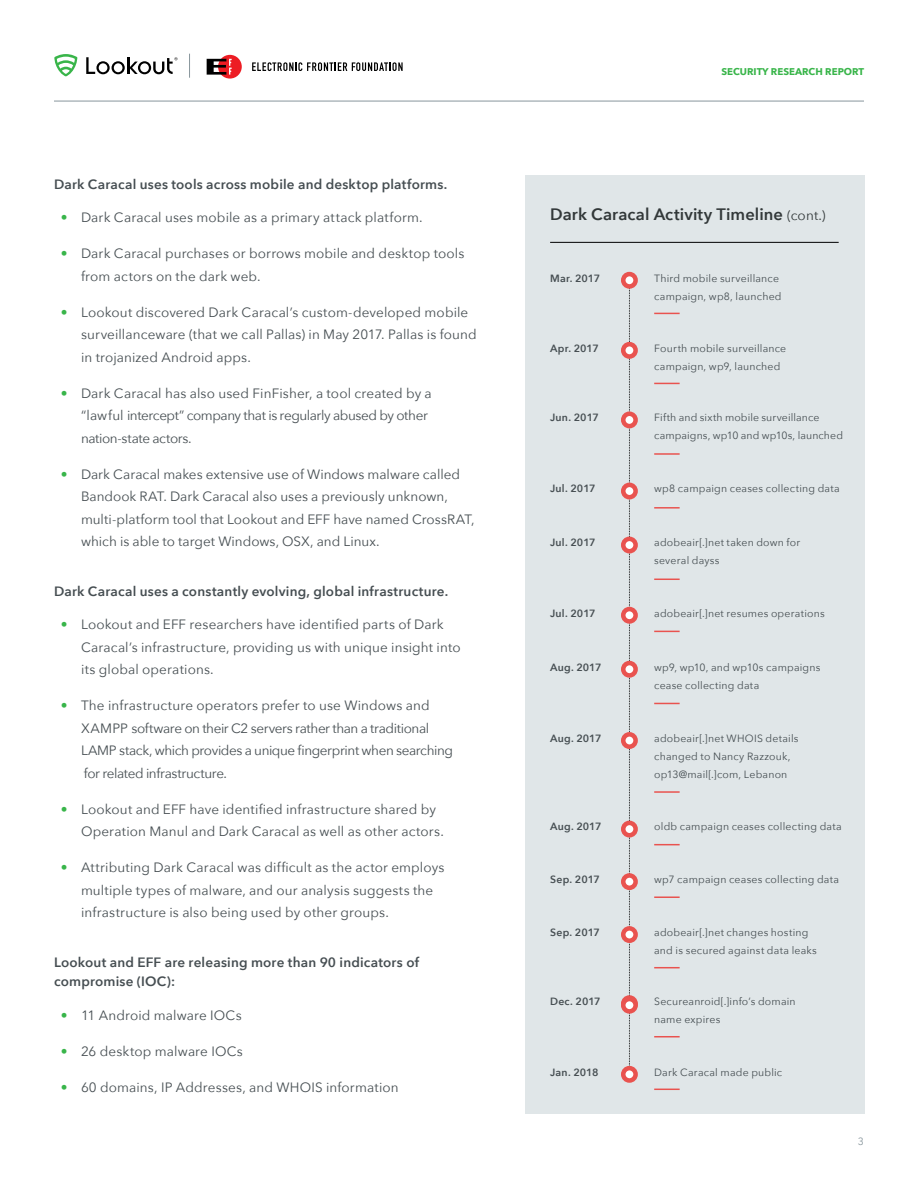
<style>
.page{position:relative;width:918px;height:1188px;background:#fff}
.page>*{position:absolute;margin:0;border:0;box-sizing:border-box;transform-origin:0 0}
.t1{font:600 16.5px "Avenir Next";letter-spacing:.005em;color:#323839}
.t2{font:13.5px/22.5px "Avenir Next";letter-spacing:.005em;color:#464e52}
.t3{font:13.5px/22.5px "Avenir Next";letter-spacing:-.025em;color:#464e52}
.t4{font:600 13.5px/19.5px "Avenir Next";letter-spacing:.015em;color:#464e52}
.t5{font:13.5px/22.5px "Avenir Next";letter-spacing:-.02em;color:#464e52}
.t6{font:10.5px/18px "Avenir Next";letter-spacing:.02em;color:#464e52}
.t7{font:600 10.5px "Avenir Next";letter-spacing:.01em;color:#464e52}
.t8{font:10.5px "Avenir Next";color:#88969c}
.t9{font:700 9.75px "Avenir Next";color:#39b54a}
.s1{color:#39b54a}
.s2{font-weight:400;font-size:13.5px}
</style>
<div class="page">
<hr style="left:54px;top:101px;width:810px;height:1px;background:#88969c">
<svg style="left:252px;top:62px;width:151px;height:9px"></svg>
<svg style="left:206px;top:54px;width:36px;height:25px"></svg>
<svg style="left:189px;top:54px;width:1px;height:24px"></svg>
<svg style="left:54px;top:54px;width:23px;height:22px"></svg>
<svg style="left:86px;top:57px;width:92px;height:17px"></svg>
<div style="left:525px;top:176px;width:339px;height:938px;background:#e0e6e8"></div>
<svg style="left:629px;top:289px;width:1px;height:777px"></svg>
<hr style="left:550px;top:242px;width:289px;height:1px;background:#000">
<svg style="left:623px;top:274px;width:13px;height:12px"></svg>
<div style="left:621px;top:272px;width:17px;height:17px;border:4px solid #e9534f;border-radius:50%"></div>
<svg style="left:623px;top:344px;width:13px;height:13px"></svg>
<div style="left:621px;top:342px;width:17px;height:17px;border:4px solid #e9534f;border-radius:50%"></div>
<div style="left:623px;top:414px;width:13px;height:12px;background:#fff;border-radius:50%"></div>
<div style="left:621px;top:412px;width:17px;height:16px;border:4px solid #e9534f;border-radius:50%"></div>
<div style="left:623px;top:485px;width:13px;height:12px;background:#fff;border-radius:50%"></div>
<div style="left:621px;top:483px;width:17px;height:16px;border:4px solid #e9534f;border-radius:50%"></div>
<div style="left:623px;top:539px;width:13px;height:12px;background:#fff;border-radius:50%"></div>
<div style="left:621px;top:537px;width:17px;height:16px;border:4px solid #e9534f;border-radius:50%"></div>
<svg style="left:623px;top:609px;width:13px;height:12px"></svg>
<div style="left:621px;top:607px;width:17px;height:17px;border:4px solid #e9534f;border-radius:50%"></div>
<svg style="left:623px;top:663px;width:13px;height:12px"></svg>
<div style="left:621px;top:661px;width:17px;height:17px;border:4px solid #e9534f;border-radius:50%"></div>
<svg style="left:623px;top:734px;width:13px;height:13px"></svg>
<div style="left:621px;top:732px;width:17px;height:17px;border:4px solid #e9534f;border-radius:50%"></div>
<svg style="left:623px;top:823px;width:13px;height:12px"></svg>
<div style="left:621px;top:821px;width:17px;height:17px;border:4px solid #e9534f;border-radius:50%"></div>
<svg style="left:623px;top:875px;width:13px;height:13px"></svg>
<div style="left:621px;top:873px;width:17px;height:17px;border:4px solid #e9534f;border-radius:50%"></div>
<div style="left:621px;top:995px;width:17px;height:17px;border:4px solid #e9534f;border-radius:50%"></div>
<svg style="left:623px;top:1068px;width:13px;height:13px"></svg>
<div style="left:621px;top:1066px;width:17px;height:17px;border:4px solid #e9534f;border-radius:50%"></div>
<svg style="left:623px;top:928px;width:13px;height:13px"></svg>
<div style="left:621px;top:926px;width:17px;height:17px;border:4px solid #e9534f;border-radius:50%"></div>
<svg style="left:623px;top:999px;width:13px;height:12px"></svg>
<div style="left:621px;top:997px;width:17px;height:17px;border:4px solid #e9534f;border-radius:50%"></div>
<svg style="left:654px;top:313px;width:26px;height:1px"></svg>
<svg style="left:654px;top:383px;width:26px;height:1px"></svg>
<hr style="left:654px;top:453px;width:26px;height:2px;background:#e9534f">
<hr style="left:654px;top:507px;width:26px;height:2px;background:#e9534f">
<svg style="left:654px;top:579px;width:26px;height:1px"></svg>
<svg style="left:654px;top:631px;width:26px;height:1px"></svg>
<svg style="left:654px;top:703px;width:26px;height:1px"></svg>
<hr style="left:654px;top:791px;width:26px;height:2px;background:#e9534f">
<svg style="left:654px;top:844px;width:26px;height:1px"></svg>
<hr style="left:654px;top:896px;width:26px;height:2px;background:#e9534f">
<svg style="left:654px;top:967px;width:26px;height:1px"></svg>
<svg style="left:654px;top:1036px;width:26px;height:1px"></svg>
<svg style="left:654px;top:1089px;width:26px;height:1px"></svg>
<p class="t4" style="left:54px;top:174px;width:395px">Dark Caracal uses tools across mobile and desktop platforms.</p>
<p class="t2" style="left:61px;top:206px;width:363px"><span class="s1">•</span> Dark Caracal uses mobile as a primary attack platform.</p>
<p class="t2" style="left:81px;top:242px;width:385px;text-indent:-20px"><span class="s1">•</span> Dark Caracal purchases or borrows mobile and desktop tools from actors on the dark web.</p>
<p class="t2" style="left:81px;top:300px;width:397px;text-indent:-20px"><span class="s1">•</span> Lookout discovered Dark Caracal’s custom-developed mobile surveillanceware (that we call Pallas) in May 2017. Pallas is found in trojanized Android apps.</p>
<p class="t5" style="left:81px;top:381px;width:352px;text-indent:-20px"><span class="s1">•</span> Dark Caracal has also used FinFisher, a tool created by a “lawful intercept” company that is regularly abused by other nation-state actors.</p>
<p class="t2" style="left:81px;top:462px;width:395px;text-indent:-20px"><span class="s1">•</span> Dark Caracal makes extensive use of Windows malware called Bandook RAT. Dark Caracal also uses a previously unknown, multi-platform tool that Lookout and EFF have named CrossRAT, which is able to target Windows, OSX, and Linux.</p>
<p class="t4" style="left:54px;top:581px;width:396px">Dark Caracal uses a constantly evolving, global infrastructure.</p>
<p class="t2" style="left:81px;top:613px;width:381px;text-indent:-20px"><span class="s1">•</span> Lookout and EFF researchers have identified parts of Dark<br>Caracal’s infrastructure, providing us with unique insight into its global operations.</p>
<p class="t3" style="left:81px;top:694px;width:373px;text-indent:-20px"><span class="s1">•</span> The infrastructure operators prefer to use Windows and XAMPP software on their C2 servers rather than a traditional LAMP stack, which provides a unique fingerprint when searching for related infrastructure.</p>
<p class="t2" style="left:81px;top:797px;width:364px;text-indent:-20px"><span class="s1">•</span> Lookout and EFF have identified infrastructure shared by<br>Operation Manul and Dark Caracal as well as other actors.</p>
<p class="t2" style="left:81px;top:856px;width:365px;text-indent:-20px"><span class="s1">•</span> Attributing Dark Caracal was difficult as the actor employs multiple types of malware, and our analysis suggests the infrastructure is also being used by other groups.</p>
<p class="t4" style="left:54px;top:952px;width:367px">Lookout and EFF are releasing more than 90 indicators of compromise (IOC):</p>
<p class="t2" style="left:61px;top:1003px;width:183px"><span class="s1">•</span> 11 Android malware IOCs</p>
<p class="t2" style="left:61px;top:1039px;width:184px"><span class="s1">•</span> 26 desktop malware IOCs</p>
<p class="t2" style="left:61px;top:1075px;width:340px"><span class="s1">•</span> 60 domains, IP Addresses, and WHOIS information</p>
<p class="t9" style="left:721px;top:63px;width:144px">SECURITY RESEARCH REPORT</p>
<p class="t1" style="left:550px;top:200px;width:277px">Dark Caracal Activity Timeline <span class="s2">(cont.)</span></p>
<p class="t7" style="left:550px;top:269px;width:52px">Mar. 2017</p>
<p class="t6" style="left:654px;top:269px;width:129px">Third mobile surveillance campaign, wp8, launched</p>
<p class="t7" style="left:550px;top:339px;width:50px">Apr. 2017</p>
<p class="t6" style="left:654px;top:339px;width:134px">Fourth mobile surveillance campaign, wp9, launched</p>
<p class="t7" style="left:550px;top:409px;width:50px">Jun. 2017</p>
<p class="t6" style="left:654px;top:408px;width:190px">Fifth and sixth mobile surveillance campaigns, wp10 and wp10s, launched</p>
<p class="t7" style="left:550px;top:480px;width:47px">Jul. 2017</p>
<p class="t6" style="left:654px;top:479px;width:187px">wp8 campaign ceases collecting data</p>
<p class="t7" style="left:550px;top:534px;width:47px">Jul. 2017</p>
<p class="t6" style="left:654px;top:533px;width:148px">adobeair[.]net taken down for several dayss</p>
<p class="t7" style="left:550px;top:604px;width:47px">Jul. 2017</p>
<p class="t6" style="left:654px;top:603px;width:172px">adobeair[.]net resumes operations</p>
<p class="t7" style="left:550px;top:658px;width:53px">Aug. 2017</p>
<p class="t6" style="left:654px;top:657px;width:168px">wp9, wp10, and wp10s campaigns cease collecting data</p>
<p class="t7" style="left:550px;top:729px;width:53px">Aug. 2017</p>
<p class="t6" style="left:654px;top:729px;width:146px">adobeair[.]net WHOIS details changed to Nancy Razzouk, op13@mail[.]com, Lebanon</p>
<p class="t7" style="left:550px;top:818px;width:53px">Aug. 2017</p>
<p class="t6" style="left:654px;top:817px;width:189px">oldb campaign ceases collecting data</p>
<p class="t7" style="left:550px;top:870px;width:51px">Sep. 2017</p>
<p class="t6" style="left:654px;top:870px;width:186px">wp7 campaign ceases collecting data</p>
<p class="t7" style="left:550px;top:923px;width:51px">Sep. 2017</p>
<p class="t6" style="left:654px;top:923px;width:164px">adobeair[.]net changes hosting and is secured against data leaks</p>
<p class="t7" style="left:550px;top:992px;width:52px">Dec. 2017</p>
<p class="t6" style="left:654px;top:992px;width:143px">Secureanroid[.]info’s domain name expires</p>
<p class="t7" style="left:550px;top:1063px;width:50px">Jan. 2018</p>
<p class="t6" style="left:654px;top:1063px;width:130px">Dark Caracal made public</p>
<p class="t8" style="left:858px;top:1132px;width:8px">3</p>
</div>
